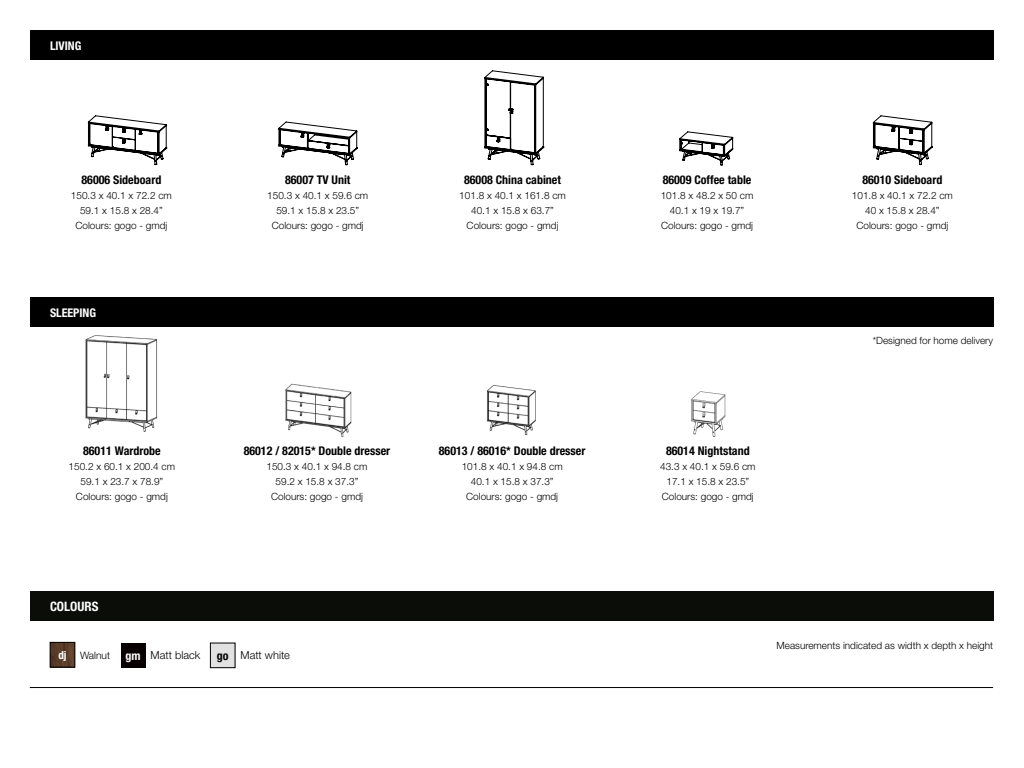
<style>
.page{position:relative;width:1024px;height:768px;background:#fff}
.page>*{position:absolute;margin:0;border:0;box-sizing:border-box;transform-origin:0 0}
.t1{font:700 condensed 13px "Helvetica Neue LT Std";color:#fff}
.t2{font:700 condensed 12px "Helvetica Neue LT Std";color:#000}
.t3{font:700 condensed 12px "Helvetica Neue LT Std";color:#fff}
.t4{font:300 11px "Helvetica Neue LT Std";color:#000}
.t5{font:300 10.2px "Helvetica Neue LT Std";color:#000}
.t6{font:300 10px/15px "Helvetica Neue LT Std";color:#000;text-align:center}
.s1{font-weight:700;font-stretch:condensed;font-size:11.1px;color:#fff}
.s2{font-weight:700;font-stretch:condensed;font-size:12px}
.s3{font-weight:700;font-stretch:condensed;font-size:12px;color:#fff}
</style>
<div class="page">
<div style="left:30px;top:30px;width:964px;height:30px;background:#000"></div>
<div style="left:30px;top:297px;width:964px;height:30px;background:#000"></div>
<div style="left:30px;top:591px;width:964px;height:30px;background:#0b0d08"></div>
<svg style="left:88px;top:115px;width:79px;height:50px"></svg>
<img style="left:691px;top:391px;width:35px;height:46px">
<img style="left:85px;top:335px;width:73px;height:97px">
<img style="left:285px;top:383px;width:67px;height:54px">
<img style="left:487px;top:385px;width:49px;height:51px">
<svg style="left:278px;top:122px;width:79px;height:43px"></svg>
<svg style="left:679px;top:131px;width:54px;height:34px"></svg>
<svg style="left:873px;top:115px;width:59px;height:50px"></svg>
<svg style="left:484px;top:70px;width:60px;height:95px"></svg>
<hr style="left:30px;top:687px;width:963px;height:1px;background:#000">
<div style="left:121px;top:643px;width:25px;height:25px;background:#080000"></div>
<img style="left:52px;top:644px;width:21px;height:21px">
<div style="left:50px;top:642px;width:25px;height:25px;border:1px solid #000"></div>
<div style="left:210px;top:643px;width:25px;height:25px;border:1px solid #000"></div>
<p class="t3" style="left:50px;top:38px;width:33px">LIVING</p>
<p class="t2" style="left:82px;top:172px;width:81px">86006 Sideboard</p>
<p class="t6" style="left:71px;top:187px;width:102px">150.3 x 40.1 x 72.2 cm<br>59.1 x 15.8 x 28.4”<br>Colours: gogo - gmdj</p>
<p class="t3" style="left:50px;top:305px;width:48px">SLEEPING</p>
<p class="t2" style="left:285px;top:172px;width:67px">86007 TV Unit</p>
<p class="t6" style="left:267px;top:187px;width:102px">150.3 x 40.1 x 59.6 cm<br>59.1 x 15.8 x 23.5”<br>Colours: gogo - gmdj</p>
<p class="t2" style="left:464px;top:172px;width:98px">86008 China cabinet</p>
<p class="t6" style="left:459px;top:187px;width:108px">101.8 x 40.1 x 161.8 cm<br>40.1 x 15.8 x 63.7”<br>Colours: gogo - gmdj</p>
<p class="t2" style="left:83px;top:444px;width:79px">86011 Wardrobe</p>
<p class="t6" style="left:69px;top:459px;width:108px">150.2 x 60.1 x 200.4 cm<br>59.1 x 23.7 x 78.9”<br>Colours: gogo - gmdj</p>
<h1 class="t1" style="left:50px;top:598px;width:50px">COLOURS</h1>
<p class="t2" style="left:244px;top:444px;width:148px">86012 / 82015* Double dresser</p>
<p class="t6" style="left:267px;top:459px;width:102px">150.3 x 40.1 x 94.8 cm<br>59.2 x 15.8 x 37.3”<br>Colours: gogo - gmdj</p>
<p class="t5" style="left:58px;top:649px;width:53px"><span class="s1">dj</span> Walnut</p>
<p class="t4" style="left:217px;top:649px;width:75px"><span class="s2">go</span> Matt white</p>
<p class="t4" style="left:126px;top:649px;width:76px"><span class="s3">gm</span> Matt black</p>
<p class="t2" style="left:439px;top:444px;width:148px">86013 / 86016* Double dresser</p>
<p class="t6" style="left:462px;top:459px;width:102px">101.8 x 40.1 x 94.8 cm<br>40.1 x 15.8 x 37.3”<br>Colours: gogo - gmdj</p>
<p class="t2" style="left:663px;top:172px;width:90px">86009 Coffee table</p>
<p class="t6" style="left:661px;top:187px;width:94px">101.8 x 48.2 x 50 cm<br>40.1 x 19 x 19.7”<br>Colours: gogo - gmdj</p>
<p class="t2" style="left:666px;top:444px;width:85px">86014 Nightstand</p>
<p class="t6" style="left:660px;top:459px;width:97px">43.3 x 40.1 x 59.6 cm<br>17.1 x 15.8 x 23.5”<br>Colours: gogo - gmdj</p>
<p class="t2" style="left:862px;top:172px;width:81px">86010 Sideboard</p>
<p class="t6" style="left:852px;top:187px;width:102px">101.8 x 40.1 x 72.2 cm<br>40 x 15.8 x 28.4”<br>Colours: gogo - gmdj</p>
<p class="t6" style="left:873px;top:333px;width:122px">*Designed for home delivery</p>
<p class="t6" style="left:777px;top:638px;width:218px">Measurements indicated as width x depth x height</p>
</div>
